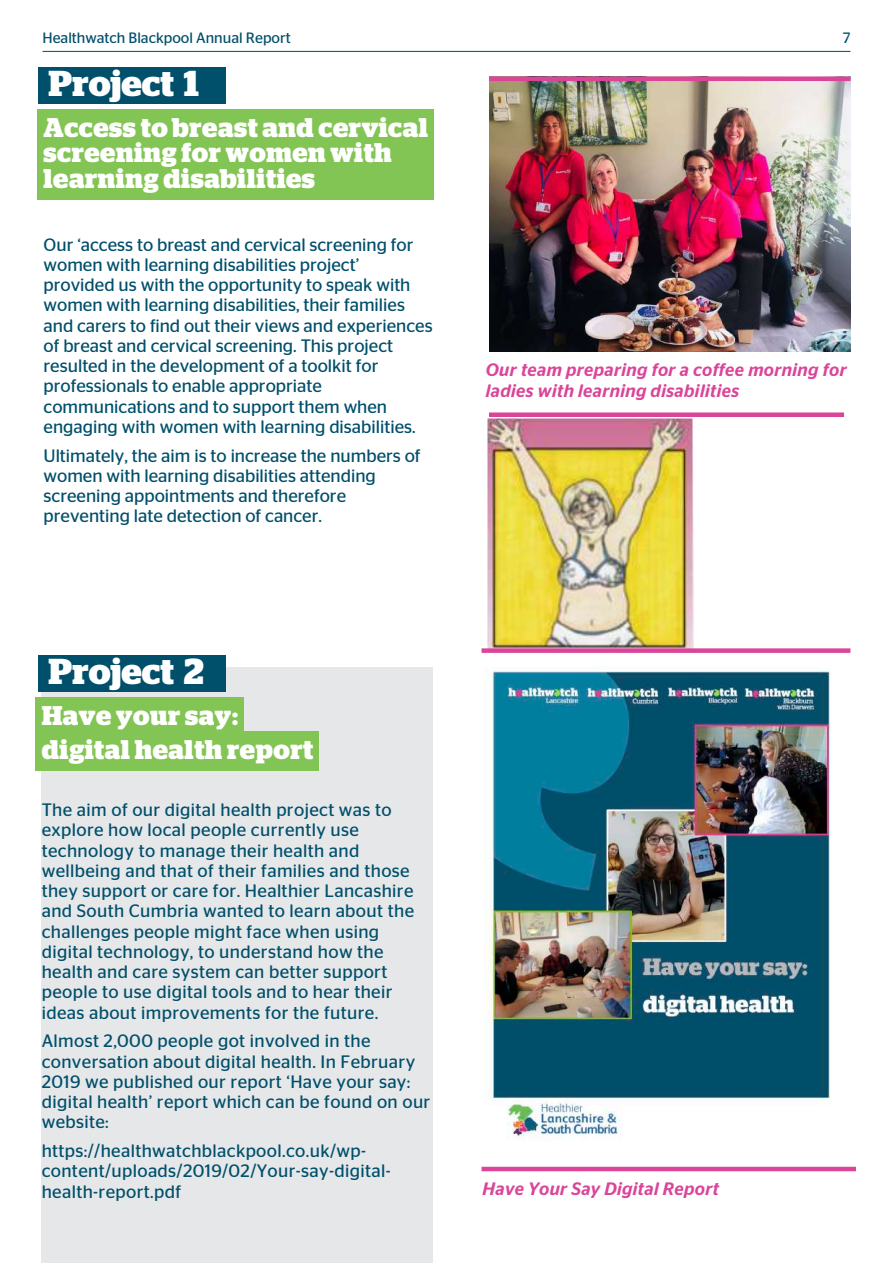
<style>
.page{position:relative;width:893px;height:1263px;background:#fff}
.page>*{position:absolute;margin:0;border:0;box-sizing:border-box;transform-origin:0 0}
.t1{font:700 36px "Stag";color:#fff}
.t2{font:700 27px/25.5px "Stag";letter-spacing:.02em;color:#fff}
.t3{font:18px/20.2px "Stag Sans";letter-spacing:.02em;color:#004f6b}
.t4{font:18px/20.2px "Stag Sans";color:#004f6b}
.t5{font:italic 500 18px/21px "Stag Sans";letter-spacing:.02em;color:#da4599}
.t6{font:15px "Stag Sans";color:#004f6b}
</style>
<div class="page">
<div style="left:42px;top:668px;width:391px;height:595px;background:#e6e7e9"></div>
<div style="left:35px;top:697px;width:209px;height:39px;background:#83c555"></div>
<div style="left:35px;top:731px;width:284px;height:39px;background:#83c555"></div>
<div style="left:37px;top:109px;width:397px;height:91px;background:#83c555"></div>
<div style="left:39px;top:655px;width:187px;height:36px;background:#004f6b"></div>
<div style="left:39px;top:67px;width:187px;height:36px;background:#004f6b"></div>
<img style="left:489px;top:81px;width:361px;height:270px">
<hr style="left:489px;top:77px;width:361px;height:4px;background:#da4599">
<img style="left:487px;top:418px;width:206px;height:230px">
<div style="left:489px;top:412px;width:355px;height:5px;background:#da4599"></div>
<div style="left:482px;top:648px;width:368px;height:5px;background:#da4599"></div>
<hr style="left:43px;top:51px;width:807px;height:1px;background:#004f6b">
<img style="left:485px;top:667px;width:346px;height:473px">
<hr style="left:482px;top:1167px;width:374px;height:4px;background:#da4599">
<p class="t6" style="left:43px;top:29px;width:250px">Healthwatch Blackpool Annual Report</p>
<p class="t6" style="left:843px;top:29px;width:9px">7</p>
<h1 class="t1" style="left:49px;top:63px;width:152px">Project 1</h1>
<h2 class="t2" style="left:44px;top:115px;width:386px">Access to breast and cervical screening for women with learning disabilities</h2>
<p class="t4" style="left:44px;top:234px;width:391px">Our ‘access to breast and cervical screening for women with learning disabilities project’ provided us with the opportunity to speak with women with learning disabilities, their families and carers to find out their views and experiences of breast and cervical screening. This project resulted in the development of a toolkit for professionals to enable appropriate communications and to support them when engaging with women with learning disabilities.</p>
<p class="t4" style="left:44px;top:445px;width:379px">Ultimately, the aim is to increase the numbers of women with learning disabilities attending screening appointments and therefore preventing late detection of cancer.</p>
<p class="t5" style="left:486px;top:360px;width:362px">Our team preparing for a coffee morning for ladies with learning disabilities</p>
<h1 class="t1" style="left:49px;top:650px;width:157px">Project 2</h1>
<h2 class="t2" style="left:42px;top:698px;width:273px;line-height:34px">Have your say: digital health report</h2>
<p class="t3" style="left:42px;top:800px;width:374px">The aim of our digital health project was to explore how local people currently use technology to manage their health and wellbeing and that of their families and those they support or care for. Healthier Lancashire and South Cumbria wanted to learn about the challenges people might face when using digital technology, to understand how the health and care system can better support people to use digital tools and to hear their ideas about improvements for the future.</p>
<p class="t3" style="left:42px;top:1031px;width:390px">Almost 2,000 people got involved in the conversation about digital health. In February 2019 we published our report ‘Have your say: digital health’ report which can be found on our website:</p>
<p class="t3" style="left:42px;top:1141px;width:350px">https://healthwatchblackpool.co.uk/wp&shy;content/uploads/2019/02/Your-say-digital&shy;health-report.pdf</p>
<p class="t5" style="left:483px;top:1178px;width:238px">Have Your Say Digital Report</p>
</div>
